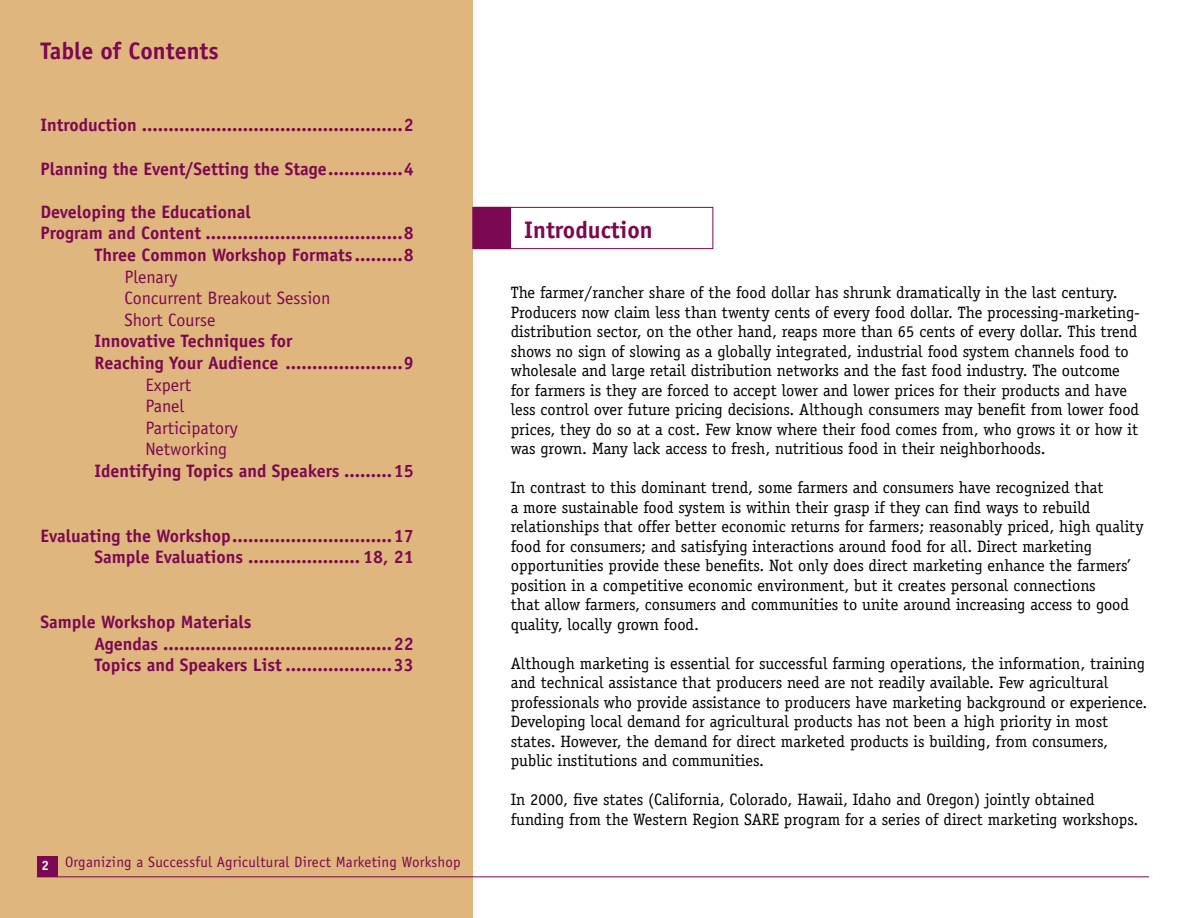
<style>
.page{position:relative;width:1188px;height:918px;background:#fff}
.page>*{position:absolute;margin:0;border:0;box-sizing:border-box;transform-origin:0 0}
.t1{font:700 24px "Officina Sans";color:#7b0951}
.t2{font:700 18px/21.6px "Officina Sans";color:#7b0951}
.t3{font:18px/21.6px "Officina Sans";color:#7b0951}
.t4{font:16.5px/19.5px "Officina Serif";color:#000}
.t5{font:15px "Officina Sans";letter-spacing:.015em;color:#7b0951}
</style>
<div class="page">
<div style="left:0;top:0;width:472px;height:918px;background:#e0b67f"></div>
<div style="left:473px;top:207px;width:240px;height:42px;border:1px solid #7b0951"></div>
<div style="left:473px;top:207px;width:37px;height:42px;background:#7b0951"></div>
<div style="left:472px;top:207px;width:39px;height:42px;border:1px solid #7b0951"></div>
<hr style="left:37px;top:876px;width:1112px;height:1px;background:#7b0951">
<div style="left:37px;top:856px;width:21px;height:21px;background:#7b0951"></div>
<h1 class="t1" style="left:40px;top:36px;width:180px">Table of Contents</h1>
<p class="t2" style="left:40px;top:114px;width:375px">Introduction .................................................2</p>
<p class="t2" style="left:40px;top:157px;width:375px">Planning the Event/Setting the Stage..............4</p>
<p class="t2" style="left:40px;top:201px;width:212px">Developing the Educational</p>
<p class="t2" style="left:40px;top:222px;width:375px">Program and Content .....................................8</p>
<p class="t2" style="left:94px;top:244px;width:321px">Three Common Workshop Formats .........8</p>
<p class="t3" style="left:125px;top:266px;width:208px">Plenary<br>Concurrent Breakout Session<br>Short Course</p>
<p class="t2" style="left:94px;top:330px;width:321px">Innovative Techniques for<br>Reaching Your Audience ......................9</p>
<p class="t3" style="left:145px;top:374px;width:94px">Expert<br>Panel<br>Participatory<br>Networking</p>
<p class="t2" style="left:94px;top:460px;width:321px">Identifying Topics and Speakers .........15</p>
<p class="t2" style="left:40px;top:525px;width:375px;text-align:right">Evaluating the Workshop..............................17<br>Sample Evaluations ..................... 18, 21</p>
<p class="t2" style="left:94px;top:611px;width:321px;text-indent:-54px">Sample Workshop Materials<br>Agendas ...........................................22<br>Topics and Speakers List ....................33</p>
<p class="t5" style="left:42px;top:854px;width:420px"><sub>2</sub> Organizing a Successful Agricultural Direct Marketing Workshop</p>
<h1 class="t1" style="left:524px;top:215px;width:130px">Introduction</h1>
<p class="t4" style="left:511px;top:283px;width:631px">The farmer/rancher share of the food dollar has shrunk dramatically in the last century.<br>Producers now claim less than twenty cents of every food dollar. The processing-marketing&shy;distribution sector, on the other hand, reaps more than 65 cents of every dollar. This trend shows no sign of slowing as a globally integrated, industrial food system channels food to wholesale and large retail distribution networks and the fast food industry. The outcome for farmers is they are forced to accept lower and lower prices for their products and have less control over future pricing decisions. Although consumers may benefit from lower food prices, they do so at a cost. Few know where their food comes from, who grows it or how it was grown. Many lack access to fresh, nutritious food in their neighborhoods.</p>
<p class="t4" style="left:511px;top:478px;width:634px">In contrast to this dominant trend, some farmers and consumers have recognized that<br>a more sustainable food system is within their grasp if they can find ways to rebuild relationships that offer better economic returns for farmers; reasonably priced, high quality food for consumers; and satisfying interactions around food for all. Direct marketing opportunities provide these benefits. Not only does direct marketing enhance the farmers’ position in a competitive economic environment, but it creates personal connections<br>that allow farmers, consumers and communities to unite around increasing access to good quality, locally grown food.</p>
<p class="t4" style="left:511px;top:654px;width:638px">Although marketing is essential for successful farming operations, the information, training and technical assistance that producers need are not readily available. Few agricultural professionals who provide assistance to producers have marketing background or experience.<br>Developing local demand for agricultural products has not been a high priority in most states. However, the demand for direct marketed products is building, from consumers, public institutions and communities.</p>
<p class="t4" style="left:511px;top:790px;width:629px">In 2000, five states (California, Colorado, Hawaii, Idaho and Oregon) jointly obtained funding from the Western Region SARE program for a series of direct marketing workshops.</p>
</div>
